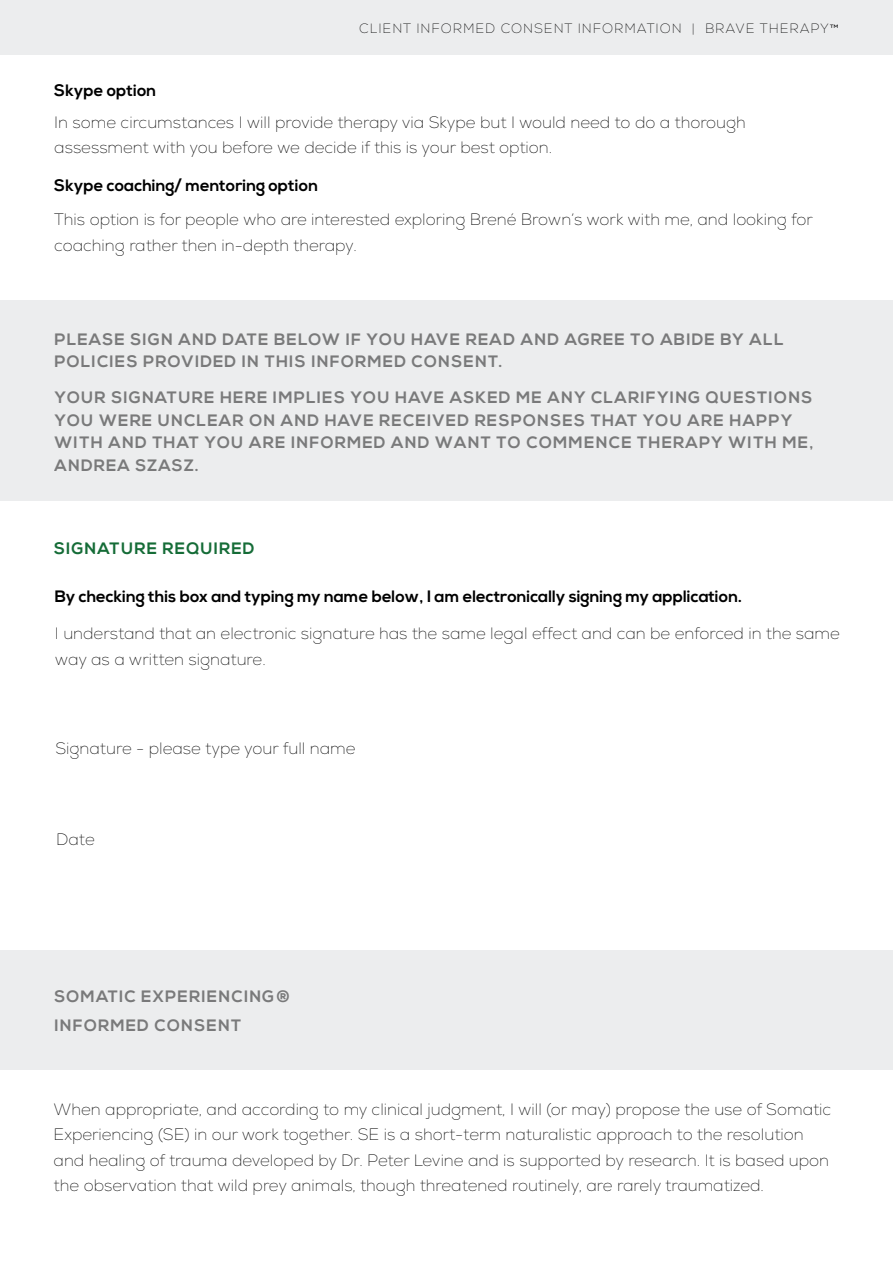
<style>
.page{position:relative;width:893px;height:1263px;background:#fff}
.page>*{position:absolute;margin:0;border:0;box-sizing:border-box;transform-origin:0 0}
.t1{font:100 16.5px/25.5px "Nexa";color:#000}
.t2{font:700 16.5px/22.5px "Nexa";letter-spacing:.07em;color:#000}
.t3{font:700 16.5px "Nexa";color:#000}
.t4{font:700 16.5px "Nexa";letter-spacing:.07em;color:#156c37}
.t5{font:100 13.5px "Nexa";letter-spacing:.07em;color:#000}
.s1{font-weight:300;font-size:12px}
</style>
<div class="page">
<div style="left:0;top:0;width:893px;height:54px;background:#ecedee"></div>
<div style="left:0;top:300px;width:893px;height:201px;background:#ecedee"></div>
<div style="left:0;top:951px;width:893px;height:119px;background:#ecedee"></div>
<p class="t5" style="left:359px;top:20px;width:481px">CLIENT INFORMED CONSENT INFORMATION | BRAVE THERAPY<span class="s1">™</span></p>
<p class="t3" style="left:54px;top:81px;width:104px">Skype option</p>
<p class="t1" style="left:54px;top:110px;width:693px">In some circumstances I will provide therapy via Skype but I would need to do a thorough assessment with you before we decide if this is your best option.</p>
<p class="t3" style="left:54px;top:176px;width:265px">Skype coaching/ mentoring option</p>
<p class="t1" style="left:54px;top:207px;width:760px">This option is for people who are interested exploring Brené Brown’s work with me, and looking for coaching rather then in-depth therapy.</p>
<p class="t2" style="left:54px;top:328px;width:731px">PLEASE SIGN AND DATE BELOW IF YOU HAVE READ AND AGREE TO ABIDE BY ALL<br>POLICIES PROVIDED IN THIS INFORMED CONSENT.</p>
<p class="t2" style="left:54px;top:387px;width:760px">YOUR SIGNATURE HERE IMPLIES YOU HAVE ASKED ME ANY CLARIFYING QUESTIONS YOU WERE UNCLEAR ON AND HAVE RECEIVED RESPONSES THAT YOU ARE HAPPY WITH AND THAT YOU ARE INFORMED AND WANT TO COMMENCE THERAPY WITH ME, ANDREA SZASZ.</p>
<p class="t4" style="left:54px;top:539px;width:202px">SIGNATURE REQUIRED</p>
<p class="t3" style="left:55px;top:586px;width:689px">By checking this box and typing my name below, I am electronically signing my application.</p>
<p class="t1" style="left:55px;top:621px;width:786px">I understand that an electronic signature has the same legal effect and can be enforced in the same way as a written signature.</p>
<p class="t1" style="left:56px;top:735px;width:302px">Signature - please type your full name</p>
<p class="t1" style="left:56px;top:827px;width:40px">Date</p>
<p class="t2" style="left:54px;top:983px;width:238px;line-height:28.5px">SOMATIC EXPERIENCING®<br>INFORMED CONSENT</p>
<p class="t1" style="left:54px;top:1096px;width:779px">When appropriate, and according to my clinical judgment, I will (or may) propose the use of Somatic Experiencing (SE) in our work together. SE is a short-term naturalistic approach to the resolution and healing of trauma developed by Dr. Peter Levine and is supported by research. It is based upon the observation that wild prey animals, though threatened routinely, are rarely traumatized.</p>
</div>
